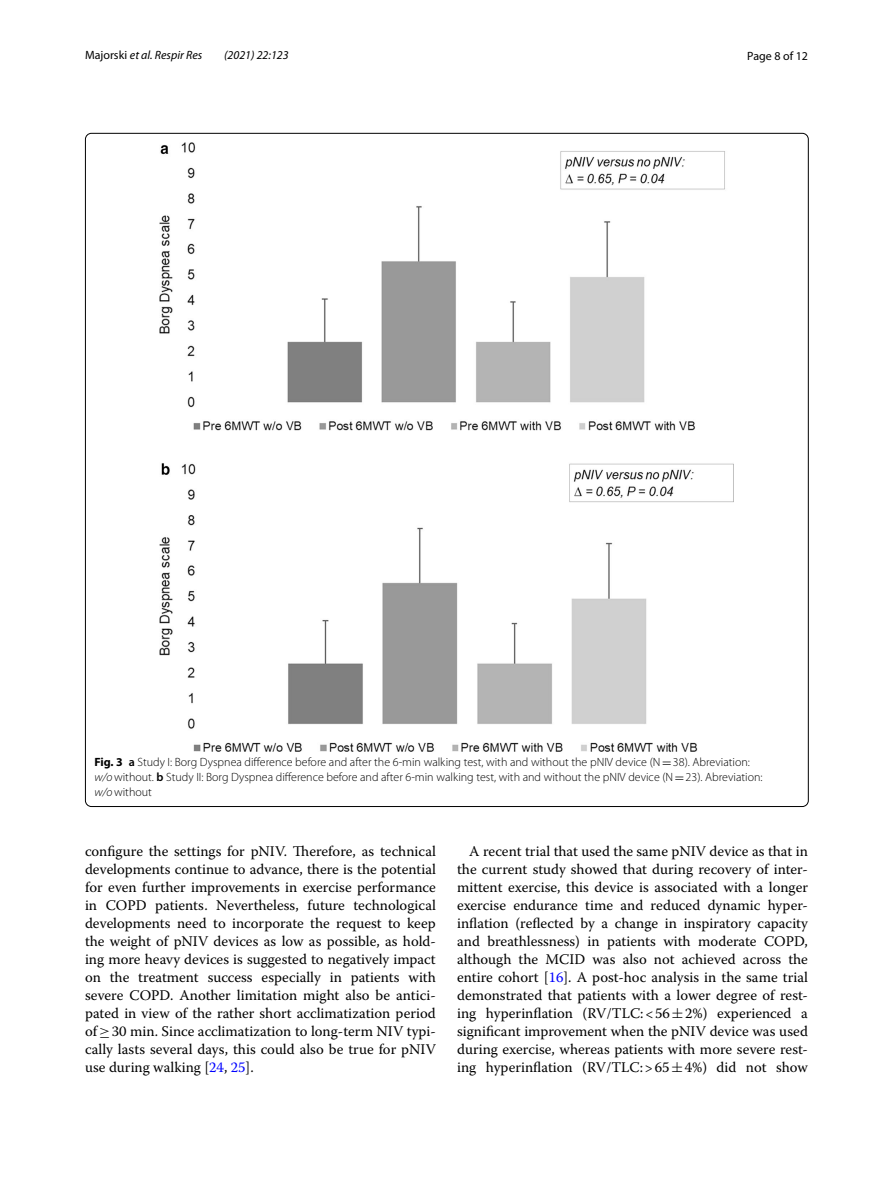
<style>
.page{position:relative;width:893px;height:1187px;background:#fff}
.page>*{position:absolute;margin:0;border:0;box-sizing:border-box;transform-origin:0 0}
.t1{font:14.7px/18px "Warnock Pro";color:#000;text-align:justify}
.t2{font:300 12px/15px "Myriad Pro";color:#000}
.t3{font:italic 12px "Myriad Pro";color:#000}
.t4{font:12px "Myriad Pro";color:#000}
.s1{font-style:normal}
.s2{font-weight:700}
.s3{font-weight:600}
.s4{font-family:"MTSY";font-weight:400}
.s5{font-style:italic}
.s6{font-family:"MTSY"}
.s7{color:#00f}
</style>
<div class="page">
<img style="left:160px;top:142px;width:574px;height:609px">
<p class="t3" style="left:85px;top:48px;width:119px"><span class="s1">Majorski</span> et al. Respir Res</p>
<p class="t3" style="left:224px;top:48px;width:66px">(2021) 22:123</p>
<p class="t4" style="left:747px;top:48px;width:62px">Page 8 of 12</p>
<p class="t2" style="left:94px;top:755px;width:670px"><span class="s2">Fig. 3</span> <span class="s3">a</span> Study I: Borg Dyspnea difference before and after the 6-min walking test, with and without the pNIV device (N<span class="s4">=</span>38). Abreviation: <span class="s5">w/o</span>without. <span class="s3">b</span> Study II: Borg Dyspnea difference before and after 6-min walking test, with and without the pNIV device (N<span class="s4">=</span>23). Abreviation: <span class="s5">w/o</span>without</p>
<p class="t1" style="left:85px;top:841px;width:352px">configure the settings for pNIV. Therefore, as technical developments continue to advance, there is the potential for even further improvements in exercise performance in COPD patients. Nevertheless, future technological developments need to incorporate the request to keep the weight of pNIV devices as low as possible, as hold&shy;ing more heavy devices is suggested to negatively impact on the treatment success especially in patients with severe COPD. Another limitation might also be antici&shy;pated in view of the rather short acclimatization period of<span class="s6">≥</span>30 min. Since acclimatization to long-term NIV typi&shy;cally lasts several days, this could also be true for pNIV use during walking [<span class="s7">24</span>, <span class="s7">25</span>].</p>
<p class="t1" style="left:457px;top:841px;width:352px;text-indent:12px">A recent trial that used the same pNIV device as that in the current study showed that during recovery of inter&shy;mittent exercise, this device is associated with a longer exercise endurance time and reduced dynamic hyper&shy;inflation (reflected by a change in inspiratory capacity and breathlessness) in patients with moderate COPD, although the MCID was also not achieved across the entire cohort [<span class="s7">16</span>]. A post-hoc analysis in the same trial demonstrated that patients with a lower degree of rest&shy;ing hyperinflation (RV/TLC:&lt;56<span class="s6">±</span>2%) experienced a significant improvement when the pNIV device was used during exercise, whereas patients with more severe rest&shy;ing hyperinflation (RV/TLC:&gt;65<span class="s6">±</span>4%) did not show</p>
</div>
